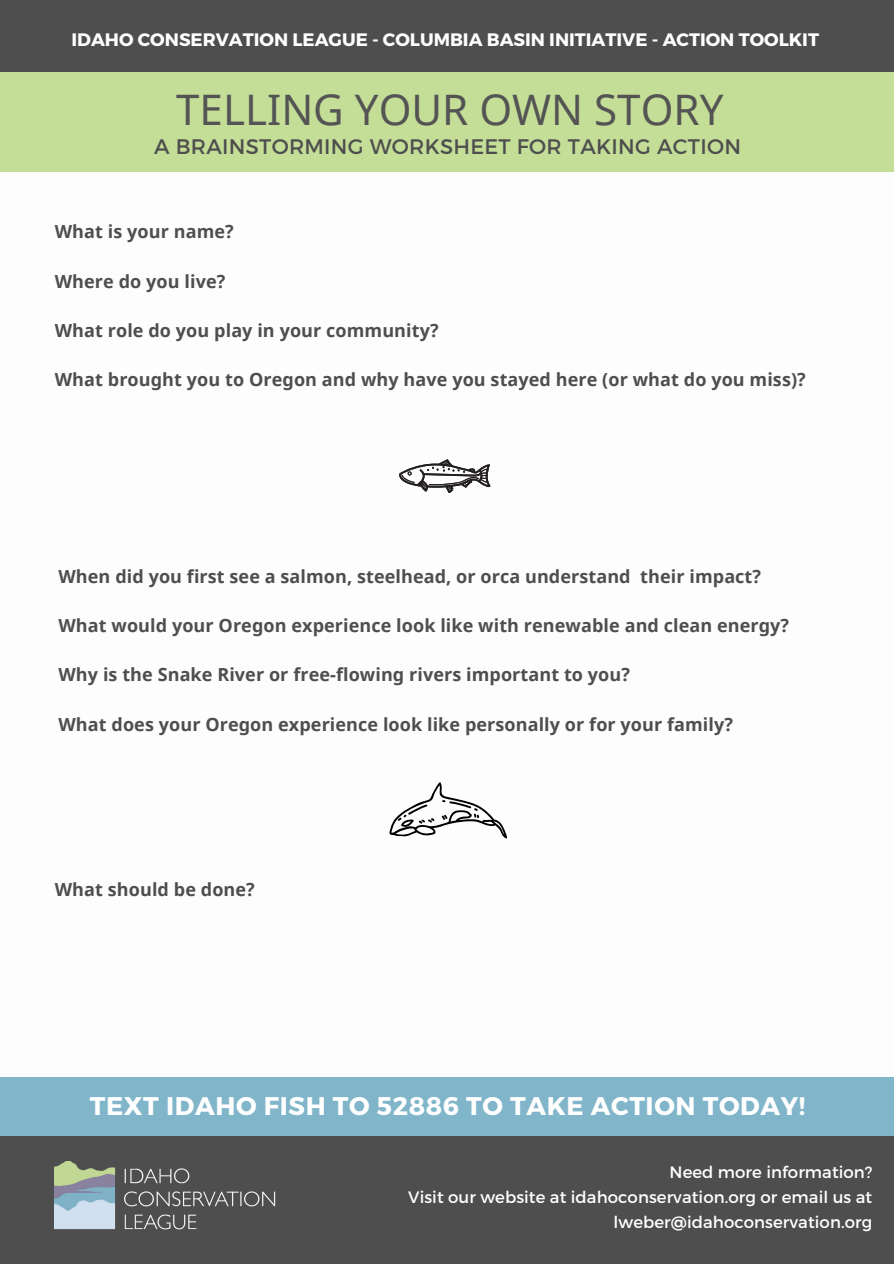
<style>
.page{position:relative;width:894px;height:1264px;background:#fff}
.page>*{position:absolute;margin:0;border:0;box-sizing:border-box;transform-origin:0 0}
.t1{font:42px "Noto Sans";color:#545454}
.t2{font:700 25.5px "Montserrat";letter-spacing:.025em;color:#fff}
.t3{font:21px "Montserrat";letter-spacing:.015em;color:#4e4e4e}
.t4{font:700 18px "Noto Sans";letter-spacing:.005em;color:#4e4e4e}
.t5{font:700 18px "Montserrat";color:#fff}
.t6{font:16.5px/24.8px "Montserrat";letter-spacing:.005em;color:#fff;text-align:right}
</style>
<div class="page">
<div style="left:0;top:0;width:893px;height:171px;background:#c4de97"></div>
<div style="left:0;top:0;width:893px;height:71px;background:#4e4e4e"></div>
<div style="left:0;top:1077px;width:893px;height:186px;background:#81b5ca"></div>
<div style="left:0;top:1136px;width:893px;height:127px;background:#4e4e4e"></div>
<img style="left:55px;top:1161px;width:221px;height:69px">
<svg style="left:399px;top:459px;width:91px;height:34px"></svg>
<svg style="left:389px;top:782px;width:118px;height:57px"></svg>
<p class="t5" style="left:71px;top:27px;width:748px">IDAHO CONSERVATION LEAGUE - COLUMBIA BASIN INITIATIVE - ACTION TOOLKIT</p>
<p class="t1" style="left:176px;top:80px;width:548px">TELLING YOUR OWN STORY</p>
<p class="t3" style="left:154px;top:132px;width:588px">A BRAINSTORMING WORKSHEET FOR TAKING ACTION</p>
<p class="t4" style="left:55px;top:219px;width:180px">What is your name?</p>
<p class="t4" style="left:55px;top:268px;width:172px">Where do you live?</p>
<p class="t4" style="left:55px;top:318px;width:385px">What role do you play in your community?</p>
<p class="t4" style="left:55px;top:367px;width:752px">What brought you to Oregon and why have you stayed here (or what do you miss)?</p>
<p class="t4" style="left:58px;top:563px;width:704px">When did you first see a salmon, steelhead, or orca understand their impact?</p>
<p class="t4" style="left:58px;top:613px;width:732px">What would your Oregon experience look like with renewable and clean energy?</p>
<p class="t4" style="left:58px;top:662px;width:573px">Why is the Snake River or free-flowing rivers important to you?</p>
<p class="t4" style="left:58px;top:711px;width:676px">What does your Oregon experience look like personally or for your family?</p>
<p class="t4" style="left:55px;top:876px;width:201px">What should be done?</p>
<p class="t2" style="left:90px;top:1089px;width:716px">TEXT IDAHO FISH TO 52886 TO TAKE ACTION TODAY!</p>
<p class="t6" style="left:669px;top:1158px;width:204px">Need more information?</p>
<p class="t6" style="left:408px;top:1183px;width:465px">Visit our website at idahoconservation.org or email us at lweber@idahoconservation.org</p>
</div>
